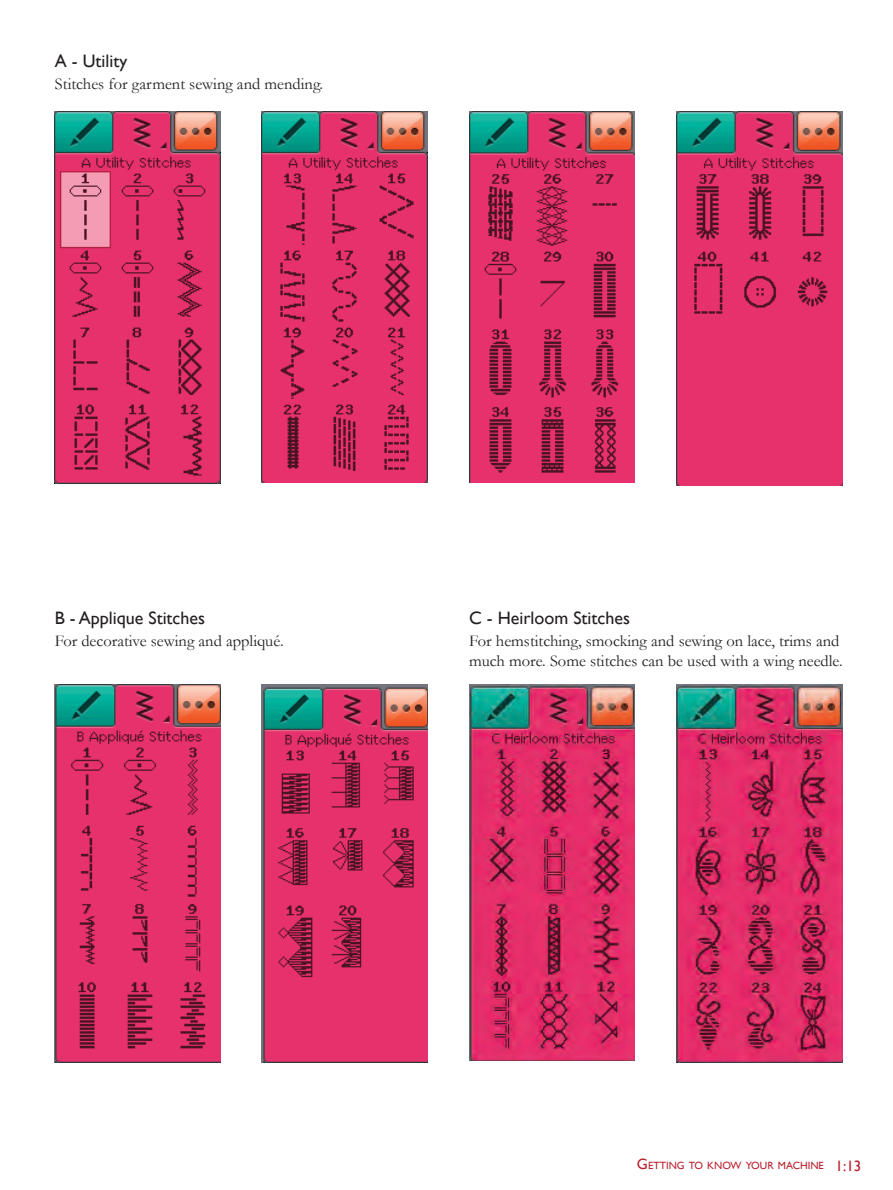
<style>
.page{position:relative;width:893px;height:1190px;background:#fff}
.page>*{position:absolute;margin:0;border:0;box-sizing:border-box;transform-origin:0 0}
.t1{font:18px "Gill Sans WGL";color:#231f20}
.t2{font:16.5px/19.5px "Garamond WGL";color:#231f20}
.t3{font:10.5px "Gill Sans WGL";color:#bb202f}
.s1{font-size:15px}
</style>
<div class="page">
<img style="left:55px;top:112px;width:165px;height:372px">
<img style="left:262px;top:112px;width:165px;height:370px">
<img style="left:469px;top:112px;width:165px;height:370px">
<img style="left:676px;top:112px;width:165px;height:373px">
<img style="left:55px;top:684px;width:165px;height:378px">
<img style="left:262px;top:684px;width:165px;height:378px">
<img style="left:469px;top:684px;width:165px;height:376px">
<img style="left:676px;top:684px;width:165px;height:378px">
<p class="t1" style="left:55px;top:49px;width:74px">A - Utility</p>
<p class="t2" style="left:55px;top:74px;width:270px">Stitches for garment sewing and mending.</p>
<p class="t1" style="left:55px;top:606px;width:152px">B - Applique Stitches</p>
<p class="t2" style="left:55px;top:631px;width:230px">For decorative sewing and appliqué.</p>
<p class="t1" style="left:469px;top:606px;width:162px">C - Heirloom Stitches</p>
<p class="t2" style="left:469px;top:631px;width:375px">For hemstitching, smocking and sewing on lace, trims and much more. Some stitches can be used with a wing needle.</p>
<p class="t3" style="left:636px;top:1158px;width:226px"><span class="s1">G</span>ETTING TO KNOW YOUR MACHINE <span class="s1">1:13</span></p>
</div>
